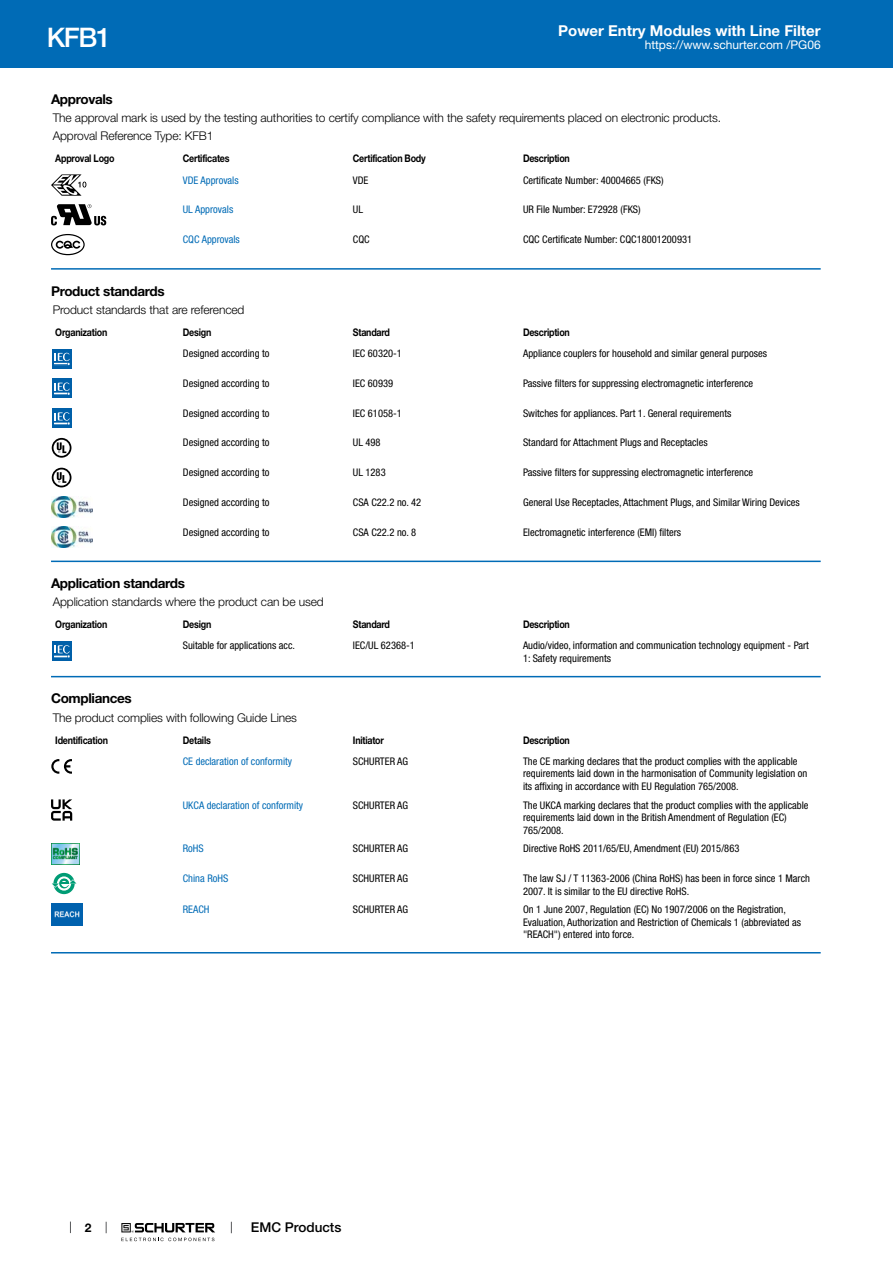
<style>
.page{position:relative;width:893px;height:1263px;background:#fff}
.page>*{position:absolute;margin:0;border:0;box-sizing:border-box;transform-origin:0 0}
.t1{font:500 27px "Helvetica Neue LT";color:#fff}
.t2{font:700 15px "Helvetica Neue LT";color:#fff}
.t3{font:700 13.5px "Helvetica Neue LT";letter-spacing:-.025em;color:#000}
.t4{font:500 13.5px "Helvetica Neue LT";color:#000}
.t5{font:300 12px/18.1px "Helvetica Neue LT";letter-spacing:-.01em;color:#000}
.t6{font:12px "Helvetica Neue LT";color:#fff}
.t7{font:700 12px "Helvetica Neue LT";color:#000}
.t8{font:condensed 10.5px/12.6px "Helvetica Neue LT";color:#000}
.t9{font:700 10.5px "Helvetica Neue LT";letter-spacing:-.025em;color:#000;scale:.85 1}
.t10{font:condensed 10.5px "Helvetica Neue LT";color:#006bb6}
</style>
<div class="page">
<svg style="left:70px;top:1221px;width:1px;height:12px"></svg>
<svg style="left:121px;top:1223px;width:94px;height:18px"></svg>
<div style="left:0;top:0;width:893px;height:68px;background:#006bb6"></div>
<svg style="left:51px;top:174px;width:35px;height:22px"></svg>
<svg style="left:51px;top:204px;width:55px;height:21px"></svg>
<div style="left:56px;top:241px;width:8px;height:8px;border:2px solid #000;border-radius:50%"></div>
<div style="left:51px;top:234px;width:34px;height:21px;border:1px solid #000;border-radius:50%"></div>
<svg style="left:62px;top:240px;width:19px;height:9px"></svg>
<hr style="left:51px;top:268px;width:770px;height:2px;background:#006bb6">
<svg style="left:52px;top:349px;width:20px;height:20px"></svg>
<div style="left:52px;top:349px;width:19px;height:19px;background:#0060a9"></div>
<svg style="left:54px;top:353px;width:16px;height:13px"></svg>
<svg style="left:52px;top:378px;width:20px;height:20px"></svg>
<div style="left:52px;top:379px;width:19px;height:19px;background:#0060a9"></div>
<svg style="left:54px;top:382px;width:16px;height:13px"></svg>
<svg style="left:71px;top:408px;width:1px;height:20px"></svg>
<div style="left:52px;top:408px;width:19px;height:20px;background:#0060a9"></div>
<svg style="left:54px;top:412px;width:16px;height:13px"></svg>
<svg style="left:52px;top:438px;width:19px;height:20px"></svg>
<svg style="left:51px;top:467px;width:21px;height:21px"></svg>
<svg style="left:52px;top:468px;width:19px;height:19px"></svg>
<img style="left:51px;top:497px;width:42px;height:21px">
<img style="left:51px;top:526px;width:42px;height:22px">
<hr style="left:51px;top:561px;width:770px;height:1px;background:#006bb6">
<svg style="left:52px;top:641px;width:20px;height:20px"></svg>
<div style="left:52px;top:641px;width:19px;height:19px;background:#0060a9"></div>
<svg style="left:54px;top:645px;width:16px;height:13px"></svg>
<hr style="left:51px;top:676px;width:770px;height:1px;background:#006bb6">
<svg style="left:51px;top:759px;width:21px;height:15px"></svg>
<svg style="left:51px;top:799px;width:21px;height:22px"></svg>
<img style="left:51px;top:843px;width:29px;height:21px">
<svg style="left:53px;top:873px;width:22px;height:21px"></svg>
<svg style="left:57px;top:876px;width:14px;height:15px"></svg>
<svg style="left:52px;top:879px;width:25px;height:9px"></svg>
<img style="left:51px;top:904px;width:32px;height:21px">
<hr style="left:51px;top:952px;width:770px;height:1px;background:#006bb6">
<h1 class="t1" style="left:47px;top:21px;width:66px">KFB1</h1>
<h2 class="t2" style="left:558px;top:21px;width:264px">Power Entry Modules with Line Filter</h2>
<p class="t6" style="left:645px;top:38px;width:178px">https://www.schurter.com /PG06</p>
<p class="t3" style="left:51px;top:91px;width:63px">Approvals</p>
<p class="t5" style="left:53px;top:108px;width:670px">The approval mark is used by the testing authorities to certify compliance with the safety requirements placed on electronic products.<br>Approval Reference Type: KFB1</p>
<p class="t9" style="left:55px;top:152px;width:71px">Approval Logo</p>
<p class="t9" style="left:183px;top:152px;width:57px">Certificates</p>
<p class="t9" style="left:353px;top:152px;width:87px">Certification Body</p>
<p class="t9" style="left:523px;top:152px;width:57px">Description</p>
<p class="t10" style="left:183px;top:174px;width:57px">VDE Approvals</p>
<p class="t8" style="left:353px;top:173px;width:17px">VDE</p>
<p class="t8" style="left:523px;top:173px;width:142px">Certificate Number: 40004665 (FKS)</p>
<p class="t10" style="left:183px;top:204px;width:52px">UL Approvals</p>
<p class="t8" style="left:353px;top:203px;width:12px">UL</p>
<p class="t8" style="left:523px;top:203px;width:119px">UR File Number: E72928 (FKS)</p>
<p class="t10" style="left:183px;top:233px;width:59px">CQC Approvals</p>
<p class="t8" style="left:353px;top:233px;width:18px">CQC</p>
<p class="t8" style="left:523px;top:233px;width:171px">CQC Certificate Number: CQC18001200931</p>
<p class="t3" style="left:51px;top:282px;width:115px">Product standards</p>
<p class="t5" style="left:53px;top:300px;width:193px">Product standards that are referenced</p>
<p class="t9" style="left:55px;top:325px;width:63px">Organization</p>
<p class="t9" style="left:183px;top:325px;width:35px">Design</p>
<p class="t9" style="left:353px;top:325px;width:45px">Standard</p>
<p class="t9" style="left:523px;top:325px;width:57px">Description</p>
<p class="t8" style="left:183px;top:347px;width:88px">Designed according to</p>
<p class="t8" style="left:353px;top:347px;width:50px">IEC 60320-1</p>
<p class="t8" style="left:523px;top:347px;width:245px">Appliance couplers for household and similar general purposes</p>
<p class="t8" style="left:183px;top:377px;width:88px">Designed according to</p>
<p class="t8" style="left:353px;top:377px;width:42px">IEC 60939</p>
<p class="t8" style="left:523px;top:377px;width:232px">Passive filters for suppressing electromagnetic interference</p>
<p class="t8" style="left:183px;top:406px;width:88px">Designed according to</p>
<p class="t8" style="left:353px;top:406px;width:50px">IEC 61058-1</p>
<p class="t8" style="left:523px;top:406px;width:210px">Switches for appliances. Part 1. General requirements</p>
<p class="t8" style="left:183px;top:436px;width:88px">Designed according to</p>
<p class="t8" style="left:353px;top:436px;width:29px">UL 498</p>
<p class="t8" style="left:523px;top:436px;width:186px">Standard for Attachment Plugs and Receptacles</p>
<p class="t8" style="left:183px;top:466px;width:88px">Designed according to</p>
<p class="t8" style="left:353px;top:466px;width:34px">UL 1283</p>
<p class="t8" style="left:523px;top:466px;width:232px">Passive filters for suppressing electromagnetic interference</p>
<p class="t8" style="left:183px;top:496px;width:88px">Designed according to</p>
<p class="t8" style="left:353px;top:496px;width:70px">CSA C22.2 no. 42</p>
<p class="t8" style="left:523px;top:496px;width:278px">General Use Receptacles, Attachment Plugs, and Similar Wiring Devices</p>
<p class="t8" style="left:183px;top:525px;width:88px">Designed according to</p>
<p class="t8" style="left:353px;top:525px;width:65px">CSA C22.2 no. 8</p>
<p class="t8" style="left:523px;top:525px;width:160px">Electromagnetic interference (EMI) filters</p>
<p class="t3" style="left:51px;top:575px;width:135px">Application standards</p>
<p class="t5" style="left:53px;top:593px;width:272px">Application standards where the product can be used</p>
<p class="t9" style="left:55px;top:618px;width:63px">Organization</p>
<p class="t9" style="left:183px;top:618px;width:35px">Design</p>
<p class="t9" style="left:353px;top:618px;width:45px">Standard</p>
<p class="t9" style="left:523px;top:618px;width:57px">Description</p>
<p class="t8" style="left:183px;top:639px;width:114px">Suitable for applications acc.</p>
<p class="t8" style="left:353px;top:639px;width:63px">IEC/UL 62368-1</p>
<p class="t8" style="left:523px;top:639px;width:287px">Audio/video, information and communication technology equipment - Part<br>1: Safety requirements</p>
<p class="t3" style="left:51px;top:690px;width:82px">Compliances</p>
<p class="t5" style="left:53px;top:708px;width:246px">The product complies with following Guide Lines</p>
<p class="t9" style="left:55px;top:733px;width:64px">Identification</p>
<p class="t9" style="left:183px;top:733px;width:35px">Details</p>
<p class="t9" style="left:353px;top:733px;width:38px">Initiator</p>
<p class="t9" style="left:523px;top:733px;width:57px">Description</p>
<p class="t10" style="left:183px;top:755px;width:111px">CE declaration of conformity</p>
<p class="t8" style="left:353px;top:755px;width:57px">SCHURTER AG</p>
<p class="t8" style="left:523px;top:755px;width:286px">The CE marking declares that the product complies with the applicable requirements laid down in the harmonisation of Community legislation on its affixing in accordance with EU Regulation 765/2008.</p>
<p class="t10" style="left:183px;top:799px;width:122px">UKCA declaration of conformity</p>
<p class="t8" style="left:353px;top:798px;width:57px">SCHURTER AG</p>
<p class="t8" style="left:523px;top:798px;width:287px">The UKCA marking declares that the product complies with the applicable requirements laid down in the British Amendment of Regulation (EC)<br>765/2008.</p>
<p class="t10" style="left:183px;top:842px;width:22px">RoHS</p>
<p class="t8" style="left:353px;top:842px;width:57px">SCHURTER AG</p>
<p class="t8" style="left:523px;top:842px;width:218px">Directive RoHS 2011/65/EU, Amendment (EU) 2015/863</p>
<p class="t10" style="left:183px;top:872px;width:47px">China RoHS</p>
<p class="t8" style="left:353px;top:872px;width:57px">SCHURTER AG</p>
<p class="t8" style="left:523px;top:872px;width:289px">The law SJ / T 11363-2006 (China RoHS) has been in force since 1 March<br>2007. It is similar to the EU directive RoHS.</p>
<p class="t10" style="left:183px;top:903px;width:28px">REACH</p>
<p class="t8" style="left:353px;top:903px;width:57px">SCHURTER AG</p>
<p class="t8" style="left:523px;top:903px;width:279px">On 1 June 2007, Regulation (EC) No 1907/2006 on the Registration,<br>Evaluation, Authorization and Restriction of Chemicals 1 (abbreviated as "REACH") entered into force.</p>
<p class="t7" style="left:85px;top:1220px;width:8px">2</p>
<p class="t4" style="left:251px;top:1219px;width:92px">EMC Products</p>
</div>
